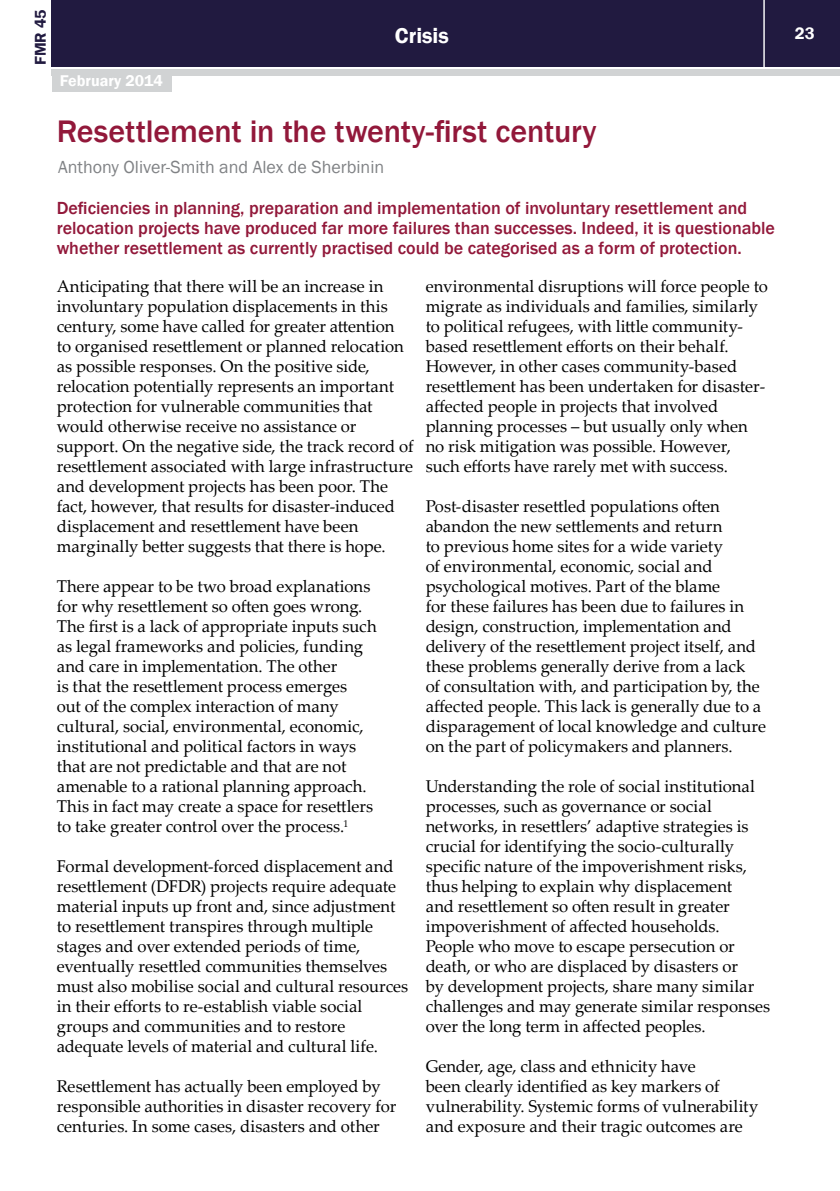
<style>
.page{position:relative;width:840px;height:1191px;background:#fff}
.page>*{position:absolute;margin:0;border:0;box-sizing:border-box;transform-origin:0 0}
.t1{font:500 32px "Franklin Gothic";letter-spacing:-.005em;color:#92183a}
.t2{font:600 22px "Franklin Gothic";color:#fff}
.t3{font:500 18px/20px "Franklin Gothic";color:#92183a}
.t4{font:18px "Franklin Gothic";color:#808285}
.t5{font:17px/20px "Palatino Linotype";color:#000}
.t6{font:600 17px "Franklin Gothic";color:#fff}
.t7{font:600 16px "Franklin Gothic";color:#fff}
.t8{font:600 16px "Franklin Gothic";color:#211a40}
</style>
<div class="page">
<div style="left:52px;top:0;width:787px;height:66px;background:#211a40"></div>
<div style="left:52px;top:69px;width:787px;height:6px;background:#d1d3d4"></div>
<hr style="left:763px;top:0;width:1px;height:68px;background:#fff">
<div style="left:52px;top:74px;width:119px;height:18px;background:#d1d3d4"></div>
<p class="t8" style="left:31px;top:65px;width:57px;rotate:-90deg">FMR 45</p>
<p class="t2" style="left:394px;top:22px;width:55px">Crisis</p>
<p class="t6" style="left:794px;top:23px;width:21px">23</p>
<p class="t7" style="left:60px;top:71px;width:105px">February 2014</p>
<h1 class="t1" style="left:57px;top:111px;width:541px">Resettlement in the twenty-first century</h1>
<p class="t4" style="left:58px;top:156px;width:327px">Anthony Oliver-Smith and Alex de Sherbinin</p>
<p class="t3" style="left:57px;top:198px;width:719px">Deficiencies in planning, preparation and implementation of involuntary resettlement and relocation projects have produced far more failures than successes. Indeed, it is questionable whether resettlement as currently practised could be categorised as a form of protection.</p>
<p class="t5" style="left:57px;top:276px;width:358px">Anticipating that there will be an increase in involuntary population displacements in this century, some have called for greater attention<br>to organised resettlement or planned relocation as possible responses. On the positive side, relocation potentially represents an important protection for vulnerable communities that would otherwise receive no assistance or support. On the negative side, the track record of resettlement associated with large infrastructure and development projects has been poor. The fact, however, that results for disaster-induced displacement and resettlement have been marginally better suggests that there is hope.</p>
<p class="t5" style="left:57px;top:575px;width:321px">There appear to be two broad explanations for why resettlement so often goes wrong.<br>The first is a lack of appropriate inputs such as legal frameworks and policies, funding and care in implementation. The other<br>is that the resettlement process emerges<br>out of the complex interaction of many cultural, social, environmental, economic, institutional and political factors in ways that are not predictable and that are not amenable to a rational planning approach.<br>This in fact may create a space for resettlers to take greater control over the process.<sup>1</sup></p>
<p class="t5" style="left:57px;top:856px;width:353px">Formal development-forced displacement and resettlement (DFDR) projects require adequate material inputs up front and, since adjustment to resettlement transpires through multiple stages and over extended periods of time, eventually resettled communities themselves must also mobilise social and cultural resources in their efforts to re-establish viable social groups and communities and to restore adequate levels of material and cultural life.</p>
<p class="t5" style="left:57px;top:1075px;width:341px">Resettlement has actually been employed by responsible authorities in disaster recovery for centuries. In some cases, disasters and other</p>
<p class="t5" style="left:425px;top:275px;width:344px">environmental disruptions will force people to migrate as individuals and families, similarly to political refugees, with little community&shy;based resettlement efforts on their behalf.<br>However, in other cases community-based resettlement has been undertaken for disaster&shy;affected people in projects that involved planning processes – but usually only when no risk mitigation was possible. However, such efforts have rarely met with success.</p>
<p class="t5" style="left:425px;top:495px;width:342px">Post-disaster resettled populations often abandon the new settlements and return<br>to previous home sites for a wide variety<br>of environmental, economic, social and psychological motives. Part of the blame<br>for these failures has been due to failures in design, construction, implementation and delivery of the resettlement project itself, and these problems generally derive from a lack<br>of consultation with, and participation by, the affected people. This lack is generally due to a disparagement of local knowledge and culture on the part of policymakers and planners.</p>
<p class="t5" style="left:425px;top:775px;width:346px">Understanding the role of social institutional processes, such as governance or social networks, in resettlers’ adaptive strategies is crucial for identifying the socio-culturally specific nature of the impoverishment risks, thus helping to explain why displacement<br>and resettlement so often result in greater impoverishment of affected households.<br>People who move to escape persecution or death, or who are displaced by disasters or<br>by development projects, share many similar challenges and may generate similar responses over the long term in affected peoples.</p>
<p class="t5" style="left:425px;top:1055px;width:334px">Gender, age, class and ethnicity have<br>been clearly identified as key markers of vulnerability. Systemic forms of vulnerability and exposure and their tragic outcomes are</p>
</div>
